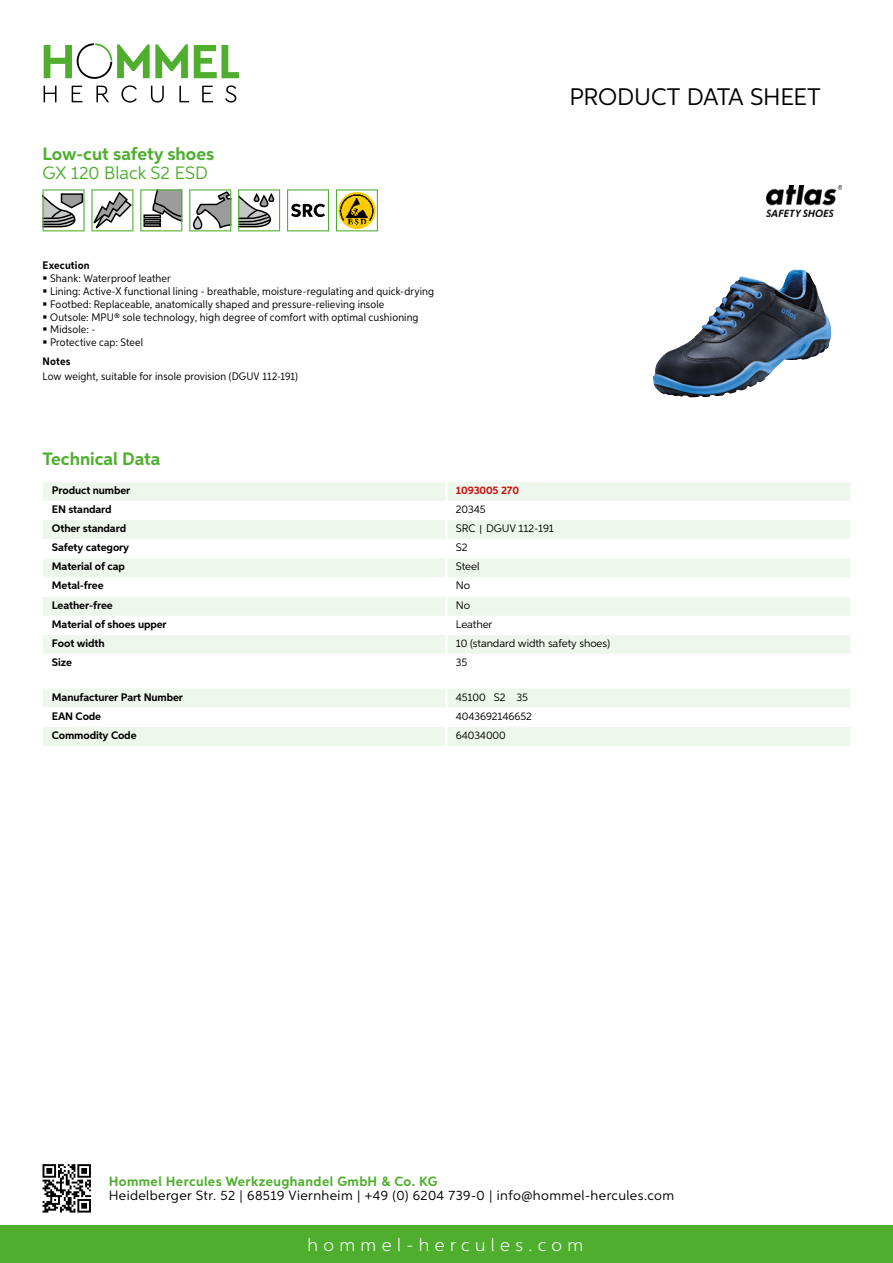
<style>
.page{position:relative;width:893px;height:1263px;background:#fff}
.page>*{position:absolute;margin:0;border:0;box-sizing:border-box;transform-origin:0 0}
.t1{font:24px "Aspira";letter-spacing:-.01em;color:#000}
.t2{font:700 18px "Aspira";color:#50ae2f}
.t3{font:300 18px "Aspira";letter-spacing:.3em;color:#fff}
.t4{font:18px "Aspira";color:#50ae2f}
.t5{font:13.5px "Aspira";letter-spacing:.03em;color:#000}
.t6{font:700 13.5px "Aspira";letter-spacing:.03em;color:#50ae2f}
.t7{font:10.95px/12.8px "Aspira Nar";letter-spacing:.015em;color:#000}
.t8{font:700 10.95px "Aspira";letter-spacing:-.01em;color:#000}
.t9{font:10.95px "Aspira";letter-spacing:-.01em;color:#000}
.t10{font:700 10.95px "Aspira Nar";letter-spacing:.015em;color:#000}
.t11{font:700 10.95px "Aspira";letter-spacing:-.01em;color:#cd1013}
.s1{font-family:"Wuerth Global";font-size:10.5px}
</style>
<div class="page">
<div style="left:0;top:1226px;width:893px;height:37px;background:#50ae2f"></div>
<svg style="left:43px;top:1164px;width:48px;height:48px"></svg>
<svg style="left:194px;top:45px;width:45px;height:33px"></svg>
<svg style="left:44px;top:43px;width:144px;height:36px"></svg>
<svg style="left:44px;top:86px;width:13px;height:16px"></svg>
<svg style="left:72px;top:86px;width:10px;height:16px"></svg>
<svg style="left:96px;top:86px;width:13px;height:16px"></svg>
<svg style="left:121px;top:85px;width:16px;height:18px"></svg>
<svg style="left:151px;top:86px;width:13px;height:17px"></svg>
<svg style="left:179px;top:86px;width:10px;height:16px"></svg>
<svg style="left:202px;top:86px;width:11px;height:16px"></svg>
<svg style="left:225px;top:85px;width:11px;height:18px"></svg>
<div style="left:43px;top:482px;width:807px;height:19px;background:#eef7eb"></div>
<svg style="left:43px;top:520px;width:807px;height:134px;fill:#eef7eb"></svg>
<hr style="left:445px;top:482px;width:3px;height:19px;background:#fff">
<hr style="left:445px;top:520px;width:3px;height:19px;background:#fff">
<hr style="left:445px;top:539px;width:3px;height:19px;background:#fff">
<hr style="left:445px;top:558px;width:3px;height:19px;background:#fff">
<hr style="left:445px;top:577px;width:3px;height:20px;background:#fff">
<hr style="left:445px;top:597px;width:3px;height:19px;background:#fff">
<hr style="left:445px;top:616px;width:3px;height:19px;background:#fff">
<hr style="left:445px;top:635px;width:3px;height:19px;background:#fff">
<svg style="left:43px;top:689px;width:807px;height:57px"></svg>
<hr style="left:445px;top:727px;width:3px;height:19px;background:#fff">
<svg style="left:43px;top:189px;width:90px;height:42px"></svg>
<svg style="left:140px;top:189px;width:42px;height:42px"></svg>
<svg style="left:189px;top:189px;width:42px;height:42px"></svg>
<svg style="left:238px;top:189px;width:42px;height:42px"></svg>
<svg style="left:287px;top:189px;width:42px;height:42px"></svg>
<svg style="left:336px;top:189px;width:42px;height:42px"></svg>
<img style="left:653px;top:270px;width:139px;height:127px">
<img style="left:766px;top:185px;width:76px;height:32px">
<h2 class="t2" style="left:43px;top:142px;width:173px">Low-cut safety shoes</h2>
<h2 class="t4" style="left:43px;top:162px;width:164px">GX 120 Black S2 ESD</h2>
<p class="t10" style="left:43px;top:259px;width:49px">Execution</p>
<p class="t7" style="left:50px;top:272px;width:385px">Shank: Waterproof leather<br>Lining: Active-X functional lining - breathable, moisture-regulating and quick-drying Footbed: Replaceable, anatomically shaped and pressure-relieving insole<br>Outsole: MPU® sole technology, high degree of comfort with optimal cushioning Midsole: -<br>Protective cap: Steel</p>
<p class="t10" style="left:43px;top:355px;width:29px">Notes</p>
<p class="t7" style="left:43px;top:370px;width:257px">Low weight, suitable for insole provision (DGUV 112-191)</p>
<h1 class="t1" style="left:569px;top:82px;width:253px">Product data sh eet</h1>
<h2 class="t2" style="left:43px;top:448px;width:120px">Technical Data</h2>
<p class="t8" style="left:52px;top:483px;width:80px">Product number</p>
<p class="t11" style="left:456px;top:483px;width:65px">1093005 270</p>
<p class="t8" style="left:52px;top:502px;width:61px">EN standard</p>
<p class="t9" style="left:456px;top:502px;width:31px">20345</p>
<p class="t8" style="left:52px;top:521px;width:76px">Other standard</p>
<p class="t9" style="left:456px;top:522px;width:100px">SRC <span class="s1">|</span> DGUV 112-191</p>
<p class="t8" style="left:52px;top:541px;width:79px">Safety category</p>
<p class="t9" style="left:456px;top:541px;width:13px">S2</p>
<p class="t8" style="left:52px;top:560px;width:75px">Material of cap</p>
<p class="t9" style="left:456px;top:560px;width:25px">Steel</p>
<p class="t8" style="left:52px;top:579px;width:53px">Metal-free</p>
<p class="t9" style="left:456px;top:579px;width:16px">No</p>
<p class="t8" style="left:52px;top:598px;width:62px">Leather-free</p>
<p class="t9" style="left:456px;top:598px;width:16px">No</p>
<p class="t8" style="left:52px;top:617px;width:116px">Material of shoes upper</p>
<p class="t9" style="left:456px;top:617px;width:38px">Leather</p>
<p class="t8" style="left:52px;top:636px;width:54px">Foot width</p>
<p class="t9" style="left:456px;top:636px;width:156px">10 (standard width safety shoes)</p>
<p class="t8" style="left:52px;top:655px;width:22px">Size</p>
<p class="t9" style="left:456px;top:655px;width:13px">35</p>
<p class="t8" style="left:52px;top:690px;width:133px">Manufacturer Part Number</p>
<p class="t9" style="left:456px;top:690px;width:74px">45100 S2 35</p>
<p class="t8" style="left:52px;top:709px;width:51px">EAN Code</p>
<p class="t9" style="left:456px;top:709px;width:77px">4043692146652</p>
<p class="t8" style="left:52px;top:728px;width:86px">Commodity Code</p>
<p class="t9" style="left:456px;top:728px;width:52px">64034000</p>
<p class="t6" style="left:109px;top:1172px;width:330px">Hommel Hercules Werkzeughandel GmbH &amp; Co. KG</p>
<p class="t5" style="left:109px;top:1187px;width:567px">Heidelberger Str. 52 | 68519 Viernheim | +49 (0) 6204 739-0 | info@hommel-hercules.com</p>
<h2 class="t3" style="left:307px;top:1234px;width:277px">hommel-hercules.com</h2>
</div>
